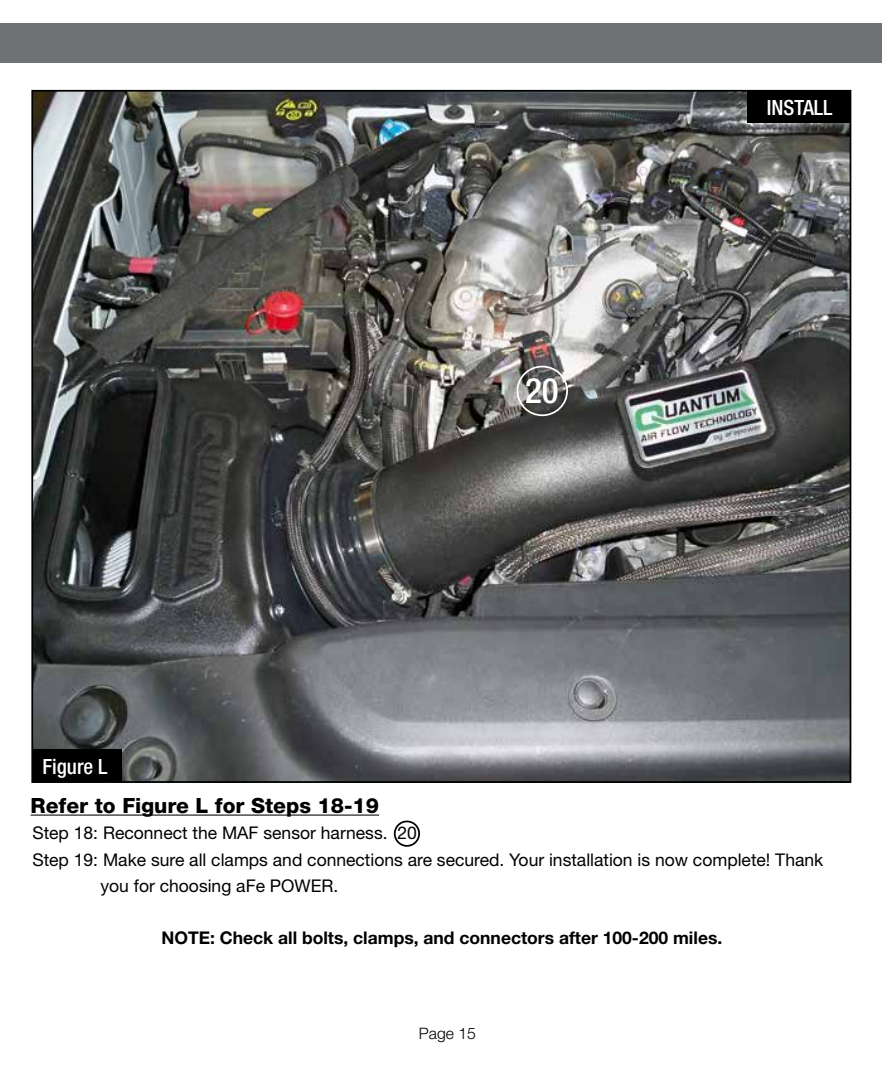
<style>
.page{position:relative;width:882px;height:1071px;background:#fff}
.page>*{position:absolute;margin:0;border:0;box-sizing:border-box;transform-origin:0 0}
.t1{font:500 condensed 35px "Helvetica Neue";color:#fff}
.t2{font:800 21px "Helvetica Neue";color:#000}
.t3{font:500 condensed 21px "Helvetica Neue";color:#fff}
.t4{font:17.5px "Helvetica Neue";color:#000}
.t5{font:700 17.5px "Helvetica Neue";color:#000}
.t6{font:300 15.75px "Helvetica Neue";color:#000}
</style>
<div class="page">
<div style="left:0;top:23px;width:882px;height:40px;background:#717275"></div>
<img style="left:34px;top:93px;width:814px;height:687px">
<hr style="left:31px;top:815px;width:348px;height:1px;background:#000">
<div style="left:32px;top:749px;width:90px;height:33px;background:#000"></div>
<div style="left:747px;top:90px;width:102px;height:33px;background:#000"></div>
<div style="left:394px;top:821px;width:26px;height:26px;border:2px solid #000;border-radius:50%"></div>
<div style="left:517px;top:366px;width:51px;height:50px;border:2px solid #fff;border-radius:50%"></div>
<p class="t3" style="left:42px;top:754px;width:67px">Figure L</p>
<h1 class="t1" style="left:525px;top:370px;width:35px">20</h1>
<p class="t3" style="left:767px;top:95px;width:67px">INSTALL</p>
<p class="t2" style="left:31px;top:793px;width:350px">Refer to Figure L for Steps 18-19</p>
<p class="t4" style="left:32px;top:823px;width:386px">Step 18: Reconnect the MAF sensor harness. 20</p>
<p class="t4" style="left:32px;top:849px;width:792px">Step 19: Make sure all clamps and connections are secured. Your installation is now complete! Thank</p>
<p class="t4" style="left:100px;top:875px;width:239px">you for choosing aFe POWER.</p>
<p class="t5" style="left:161px;top:927px;width:562px">NOTE: Check all bolts, clamps, and connectors after 100-200 miles.</p>
<p class="t6" style="left:419px;top:1024px;width:58px">Page 15</p>
</div>
